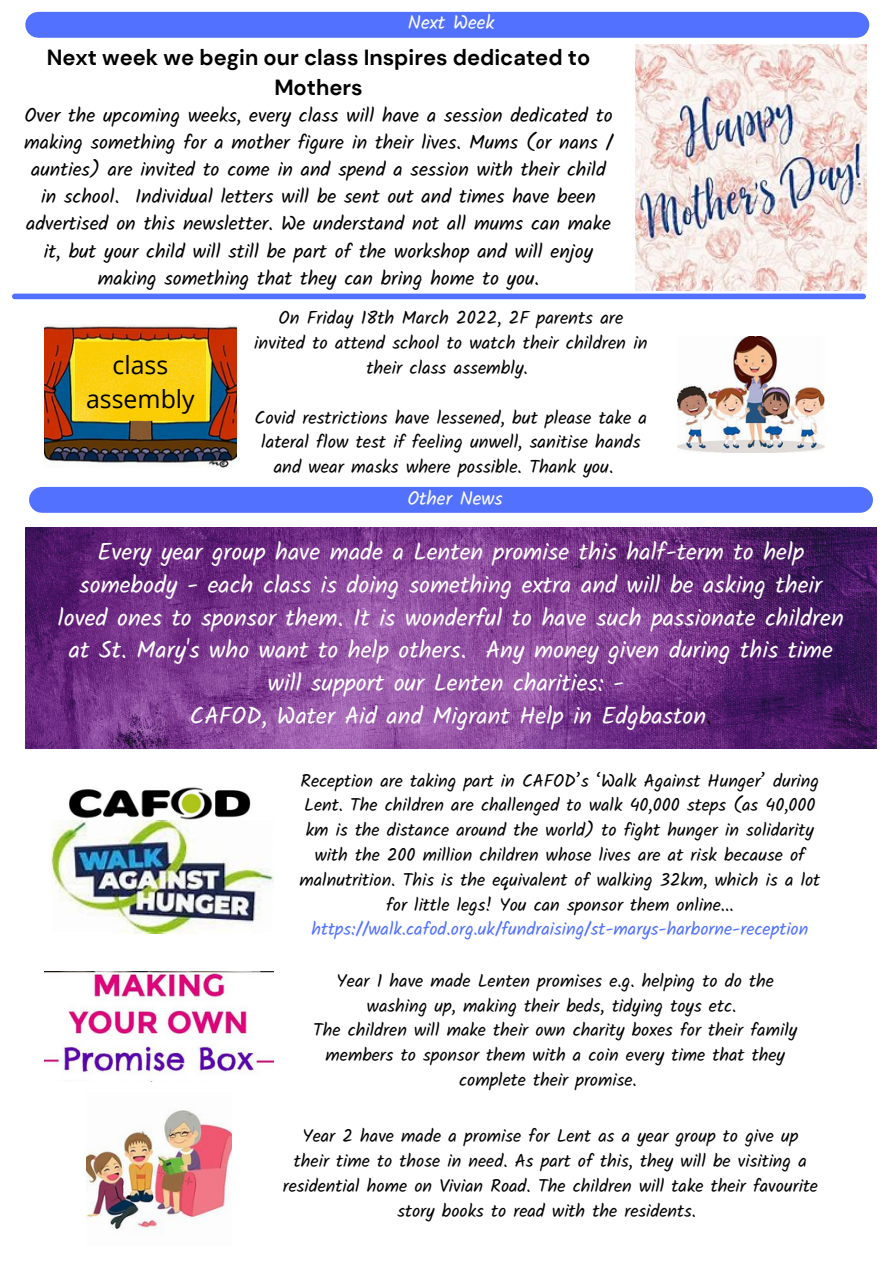
<style>
.page{position:relative;width:894px;height:1264px;background:#fff}
.page>*{position:absolute;margin:0;border:0;box-sizing:border-box;transform-origin:0 0}
.t1{font:24.9px "Open Sans";color:#000}
.t2{font:24px/32.7px "Kalam";color:#fff;text-align:center}
.t3{font:700 21.9px/30.5px "DM Sans";color:#000;text-align:center}
.t4{font:19.8px/27px "Kalam";color:#000;text-align:center}
.t5{font:19.35px "Kalam";color:#fff}
.t6{font:18.3px/24.8px "Kalam";color:#000;text-align:center}
.t7{font:18px/24.8px "Kalam";color:#000;text-align:center}
.t8{font:18px "Kalam";color:#5271ff}
.s1{color:#000}
</style>
<div class="page">
<div style="left:38px;top:12px;width:818px;height:26px;background:#5271ff"></div>
<img style="left:25px;top:527px;width:851px;height:222px">
<img style="left:69px;top:787px;width:182px;height:33px">
<img style="left:51px;top:820px;width:222px;height:113px">
<img style="left:44px;top:971px;width:229px;height:110px">
<img style="left:86px;top:1109px;width:145px;height:126px">
<div style="left:15px;top:293px;width:848px;height:6px;background:#5271ff"></div>
<img style="left:44px;top:324px;width:193px;height:143px">
<img style="left:76px;top:342px;width:129px;height:79px">
<div style="left:42px;top:487px;width:817px;height:26px;background:#5271ff"></div>
<img style="left:635px;top:45px;width:231px;height:245px">
<img style="left:677px;top:336px;width:146px;height:116px">
<p class="t5" style="left:408px;top:11px;width:88px">Next Week</p>
<p class="t3" style="left:47px;top:42px;width:545px">Next week we begin our class Inspires dedicated to<br>Mothers</p>
<p class="t4" style="left:24px;top:102px;width:590px">Over the upcoming weeks, every class will have a session dedicated to making something for a mother figure in their lives. Mums (or nans / aunties) are invited to come in and spend a session with their child in school. Individual letters will be sent out and times have been advertised on this newsletter. We understand not all mums can make it, but your child will still be part of the workshop and will enjoy making something that they can bring home to you.</p>
<p class="t1" style="left:112px;top:347px;width:57px">class</p>
<p class="t1" style="left:86px;top:381px;width:110px">assembly</p>
<p class="t6" style="left:254px;top:306px;width:395px">On Friday 18th March 2022, 2F parents are invited to attend school to watch their children in their class assembly.</p>
<p class="t6" style="left:254px;top:405px;width:394px">Covid restrictions have lessened, but please take a</p>
<p class="t6" style="left:261px;top:429px;width:380px">lateral flow test if feeling unwell, sanitise hands</p>
<p class="t6" style="left:273px;top:454px;width:341px">and wear masks where possible. Thank you.</p>
<p class="t5" style="left:407px;top:486px;width:97px">Other News</p>
<p class="t2" style="left:58px;top:535px;width:787px">Every year group have made a Lenten promise this half-term to help somebody - each class is doing something extra and will be asking their loved ones to sponsor them. It is wonderful to have such passionate children at St. Mary's who want to help others. Any money given during this time will support our Lenten charities: -</p>
<p class="t2" style="left:190px;top:699px;width:523px">CAFOD, Water Aid and Migrant Help in Edgbaston<span class="s1">.</span></p>
<p class="t7" style="left:299px;top:768px;width:522px">Reception are taking part in CAFOD’s ‘Walk Against Hunger’ during Lent. The children are challenged to walk 40,000 steps (as 40,000 km is the distance around the world) to fight hunger in solidarity with the 200 million children whose lives are at risk because of malnutrition. This is the equivalent of walking 32km, which is a lot for little legs! You can sponsor them online...</p>
<p class="t8" style="left:311px;top:918px;width:498px">https://walk.cafod.org.uk/fundraising/st-marys-harborne-reception</p>
<p class="t7" style="left:336px;top:968px;width:438px">Year 1 have made Lenten promises e.g. helping to do the washing up, making their beds, tidying toys etc.</p>
<p class="t7" style="left:313px;top:1017px;width:485px">The children will make their own charity boxes for their family</p>
<p class="t7" style="left:325px;top:1042px;width:461px">members to sponsor them with a coin every time that they</p>
<p class="t7" style="left:459px;top:1067px;width:179px">complete their promise.</p>
<p class="t7" style="left:282px;top:1123px;width:536px">Year 2 have made a promise for Lent as a year group to give up their time to those in need. As part of this, they will be visiting a residential home on Vivian Road. The children will take their favourite story books to read with the residents.</p>
</div>
